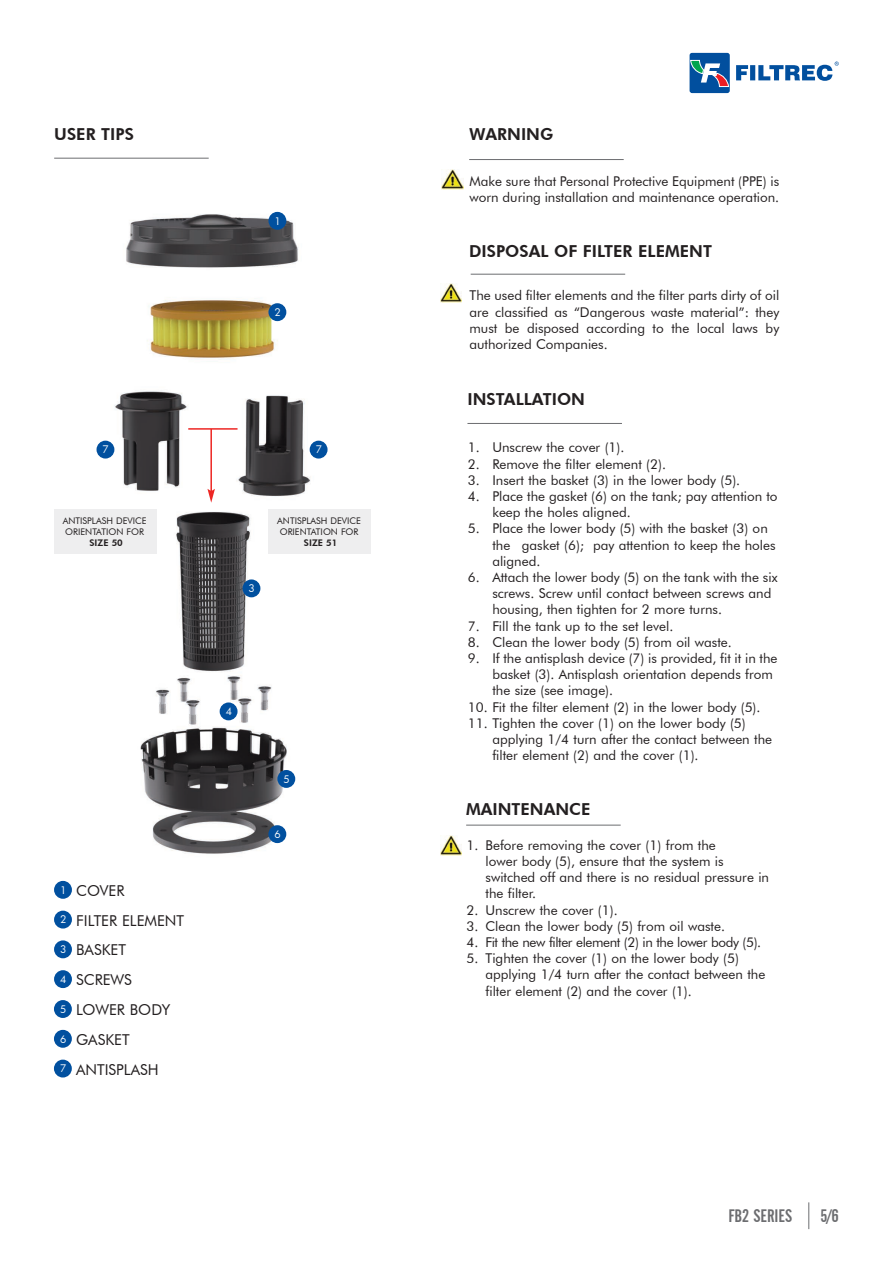
<style>
.page{position:relative;width:893px;height:1263px;background:#fff}
.page>*{position:absolute;margin:0;border:0;box-sizing:border-box;transform-origin:0 0}
.t1{font:18px "Alternate Gothic No 2 BT";color:#6c6d70}
.t2{font:800 16.5px "Futura BT";color:#231f20}
.t3{font:15px/29.8px "Futura BT";color:#231f20}
.t4{font:13.5px/16.2px "Futura BT";color:#231f20}
.t5{font:13.5px "Futura BT";letter-spacing:-.03em;color:#231f20}
.t6{font:10.2px "Futura";color:#fff}
.t7{font:9.15px/10.9px "Futura BT";color:#231f20}
.t8{font:800 9.15px "Futura BT";color:#231f20}
</style>
<div class="page">
<svg style="left:808px;top:1202px;width:1px;height:27px"></svg>
<svg style="left:690px;top:53px;width:40px;height:40px"></svg>
<svg style="left:736px;top:62px;width:103px;height:19px"></svg>
<hr style="left:54px;top:158px;width:155px;height:1px;background:#6c6d70">
<hr style="left:467px;top:423px;width:155px;height:1px;background:#6c6d70">
<hr style="left:469px;top:159px;width:155px;height:1px;background:#6c6d70">
<hr style="left:471px;top:274px;width:154px;height:1px;background:#6c6d70">
<hr style="left:466px;top:825px;width:155px;height:1px;background:#6c6d70">
<svg style="left:440px;top:844px;width:22px;height:12px"></svg>
<img style="left:440px;top:835px;width:21px;height:20px">
<svg style="left:441px;top:169px;width:23px;height:21px"></svg>
<img style="left:442px;top:170px;width:21px;height:19px">
<img style="left:440px;top:283px;width:22px;height:20px">
<img style="left:106px;top:211px;width:213px;height:643px">
<div style="left:54px;top:881px;width:18px;height:18px;background:#01509f;border-radius:50%"></div>
<div style="left:54px;top:911px;width:18px;height:17px;background:#01509f;border-radius:50%"></div>
<div style="left:54px;top:940px;width:18px;height:18px;background:#01509f;border-radius:50%"></div>
<div style="left:54px;top:970px;width:18px;height:18px;background:#01509f;border-radius:50%"></div>
<div style="left:54px;top:1000px;width:18px;height:18px;background:#01509f;border-radius:50%"></div>
<div style="left:54px;top:1030px;width:18px;height:18px;background:#01509f;border-radius:50%"></div>
<div style="left:54px;top:1059px;width:18px;height:18px;background:#01509f;border-radius:50%"></div>
<div style="left:268px;top:212px;width:18px;height:18px;background:#01509f;border-radius:50%"></div>
<div style="left:268px;top:303px;width:18px;height:18px;background:#01509f;border-radius:50%"></div>
<div style="left:243px;top:579px;width:17px;height:18px;background:#01509f;border-radius:50%"></div>
<div style="left:220px;top:702px;width:18px;height:18px;background:#01509f;border-radius:50%"></div>
<div style="left:277px;top:770px;width:18px;height:18px;background:#01509f;border-radius:50%"></div>
<div style="left:268px;top:825px;width:18px;height:18px;background:#01509f;border-radius:50%"></div>
<div style="left:97px;top:441px;width:17px;height:17px;background:#01509f;border-radius:50%"></div>
<div style="left:310px;top:441px;width:18px;height:17px;background:#01509f;border-radius:50%"></div>
<hr style="left:188px;top:428px;width:50px;height:2px;background:#ed2724">
<hr style="left:210px;top:429px;width:2px;height:62px;background:#ed2724">
<svg style="left:207px;top:489px;width:8px;height:14px"></svg>
<div style="left:54px;top:509px;width:102px;height:44px;background:#eeeeef"></div>
<div style="left:268px;top:509px;width:103px;height:44px;background:#eeeeef"></div>
<p class="t2" style="left:54px;top:124px;width:81px">USER TIPS</p>
<p class="t6" style="left:275px;top:214px;width:8px">1</p>
<p class="t6" style="left:275px;top:305px;width:8px">2</p>
<p class="t6" style="left:103px;top:443px;width:8px">7</p>
<p class="t6" style="left:316px;top:443px;width:8px">7</p>
<p class="t7" style="left:63px;top:516px;width:85px">ANTISPLASH DEVICE<br>ORIENTATION FOR</p>
<p class="t8" style="left:90px;top:537px;width:35px">SIZE 50</p>
<p class="t6" style="left:249px;top:581px;width:8px">3</p>
<p class="t7" style="left:277px;top:516px;width:85px">ANTISPLASH DEVICE<br>ORIENTATION FOR</p>
<p class="t8" style="left:304px;top:537px;width:35px">SIZE 51</p>
<p class="t6" style="left:226px;top:704px;width:8px">4</p>
<p class="t3" style="left:60px;top:875px;width:126px"><sup>1</sup> COVER<br><sup>2</sup> FILTER ELEMENT<br><sup>3</sup> BASKET<br><sup>4</sup> SCREWS<br><sup>5</sup> LOWER BODY<br><sup>6</sup> GASKET<br><sup>7</sup> ANTISPLASH</p>
<p class="t6" style="left:283px;top:772px;width:8px">5</p>
<p class="t6" style="left:274px;top:827px;width:8px">6</p>
<p class="t2" style="left:469px;top:124px;width:86px">WARNING</p>
<p class="t4" style="left:470px;top:173px;width:311px">Make sure that Personal Protective Equipment (PPE) is worn during installation and maintenance operation.</p>
<p class="t2" style="left:469px;top:241px;width:244px">DISPOSAL OF FILTER ELEMENT</p>
<p class="t4" style="left:470px;top:287px;width:311px;text-align:justify">The used filter elements and the filter parts dirty of oil are classified as “Dangerous waste material”: they must be disposed according to the local laws by authorized Companies.</p>
<p class="t2" style="left:468px;top:389px;width:119px">INSTALLATION</p>
<p class="t4" style="left:468px;top:439px;width:158px">1. Unscrew the cover (1).</p>
<p class="t4" style="left:468px;top:456px;width:200px">2. Remove the filter element (2).</p>
<p class="t4" style="left:468px;top:472px;width:274px">3. Insert the basket (3) in the lower body (5).</p>
<p class="t4" style="left:492px;top:488px;width:287px;text-indent:-25px">4. Place the gasket (6) on the tank; pay attention to keep the holes aligned.</p>
<p class="t4" style="left:492px;top:520px;width:285px;text-indent:-25px">5. Place the lower body (5) with the basket (3) on the gasket (6); pay attention to keep the holes aligned.</p>
<p class="t4" style="left:492px;top:569px;width:287px;text-indent:-25px">6. Attach the lower body (5) on the tank with the six screws. Screw until contact between screws and housing, then tighten for 2 more turns.</p>
<p class="t4" style="left:468px;top:618px;width:207px">7. Fill the tank up to the set level.</p>
<p class="t4" style="left:468px;top:634px;width:266px">8. Clean the lower body (5) from oil waste.</p>
<p class="t4" style="left:492px;top:650px;width:287px;text-indent:-25px">9. If the antisplash device (7) is provided, fit it in the basket (3). Antisplash orientation depends from the size (see image).</p>
<p class="t4" style="left:468px;top:699px;width:294px">10. Fit the filter element (2) in the lower body (5).</p>
<p class="t4" style="left:492px;top:715px;width:281px;text-indent:-25px">11. Tighten the cover (1) on the lower body (5) applying 1/4 turn after the contact between the filter element (2) and the cover (1).</p>
<p class="t2" style="left:466px;top:799px;width:126px">MAINTENANCE</p>
<p class="t4" style="left:485px;top:837px;width:285px;text-indent:-19px">1. Before removing the cover (1) from the<br>lower body (5), ensure that the system is switched off and there is no residual pressure in the filter.</p>
<p class="t4" style="left:466px;top:902px;width:153px">2. Unscrew the cover (1).</p>
<p class="t4" style="left:466px;top:918px;width:260px">3. Clean the lower body (5) from oil waste.</p>
<p class="t5" style="left:466px;top:934px;width:296px">4. Fit the new filter element (2) in the lower body (5).</p>
<p class="t4" style="left:485px;top:950px;width:281px;text-indent:-19px">5. Tighten the cover (1) on the lower body (5) applying 1/4 turn after the contact between the filter element (2) and the cover (1).</p>
<h1 class="t1" style="left:729px;top:1205px;width:65px">FB2 SERIES</h1>
<h1 class="t1" style="left:820px;top:1205px;width:20px">5/6</h1>
</div>
